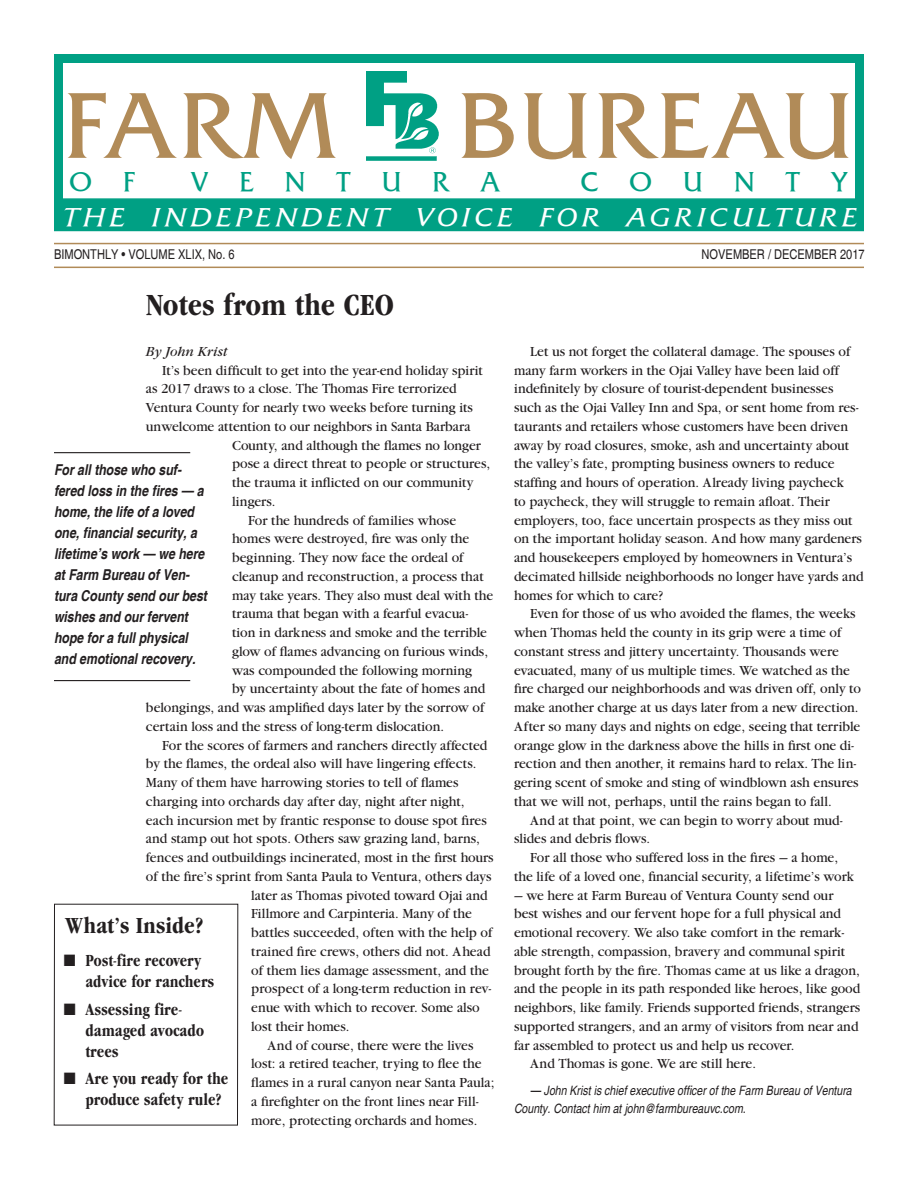
<style>
.page{position:relative;width:918px;height:1188px;background:#fff}
.page>*{position:absolute;margin:0;border:0;box-sizing:border-box;transform-origin:0 0}
.LOGO_TYPE{font:93px "Friz Quadrata TT";letter-spacing:.01em;color:#b18b58;scale:1.05 1}
.Headline{font:30px "Garamond Condensed Bold DTC";color:#231f20}
.LOGO_SUBHEAD{font:27px "Friz Quadrata TT";letter-spacing:1.13em;color:#00a084}
.LOGO_SUB_ITAL{font:25.5px "Friz Quadrata TT Italic";letter-spacing:.135em;color:#fff;scale:1.16 1}
.headline_small{font:22.5px "Garamond Condensed Bold DTC";color:#231f20}
.TOC_Indent{font:16.5px/21px "Garamond Condensed Bold DTC";color:#231f20;scale:.95 1}
.TOC_Indent-2{font:16.5px/21px "Garamond Condensed Bold DTC";color:#231f20;scale:.94 1}
.pull_quote{font:italic 700 condensed 15px/21px "Helvetica";color:#231f20}
.Body_text_9_pt{font:13.5px/18.8px "Garamond Book DTC";color:#231f20;scale:.96 1}
.dateline{font:condensed 13.5px "Helvetica";color:#231f20}
.byline_9_pt{font:13.5px "Garamond Book Italic DTC";color:#231f20;scale:.96 1}
.Body_text_9_pt-2{font:italic condensed 12.9px/18px "Helvetica";color:#231f20}
</style>
<div class="page">
<div style="left:54px;top:904px;width:184px;height:221px;border:1px solid #231f20"></div>
<div style="left:54px;top:54px;width:810px;height:177px;background:#fff;border:9px solid #00a084"></div>
<img style="left:366px;top:71px;width:72px;height:89px">
<div style="left:54px;top:198px;width:810px;height:30px;background:#00a084;border:2px solid #00a084"></div>
<hr style="left:54px;top:243px;width:810px;height:1px;background:#b18b58">
<hr style="left:54px;top:267px;width:810px;height:1px;background:#b18b58">
<hr style="left:54px;top:452px;width:136px;height:1px;background:#231f20">
<hr style="left:54px;top:680px;width:136px;height:1px;background:#231f20">
<p class="LOGO_TYPE" style="left:62px;top:68px;width:264px">FARM</p>
<p class="LOGO_TYPE" style="left:456px;top:68px;width:380px">BUREAU</p>
<p class="LOGO_SUBHEAD" style="left:69px;top:165px;width:68px">O F</p>
<p class="LOGO_SUBHEAD" style="left:191px;top:165px;width:311px">VENTURA</p>
<p class="LOGO_SUBHEAD" style="left:581px;top:165px;width:269px">COUNTY</p>
<p class="LOGO_SUB_ITAL" style="left:62px;top:202px;width:687px">THE INDEPENDENT VOICE FOR AGRICULTURE</p>
<p class="dateline" style="left:54px;top:247px;width:182px">BIMONTHLY • VOLUME XLIX, No. 6</p>
<p class="Headline" style="left:146px;top:288px;width:249px">Notes from the CEO</p>
<p class="dateline" style="left:702px;top:247px;width:165px">NOVEMBER / DECEMBER 2017</p>
<p class="byline_9_pt" style="left:146px;top:344px;width:86px">By John Krist</p>
<p class="Body_text_9_pt" style="left:162px;top:361px;width:336px">It’s been difficult to get into the year-end holiday spirit</p>
<p class="Body_text_9_pt" style="left:146px;top:380px;width:325px">as 2017 draws to a close. The Thomas Fire terrorized</p>
<p class="Body_text_9_pt" style="left:146px;top:398px;width:342px">Ventura County for nearly two weeks before turning its</p>
<p class="Body_text_9_pt" style="left:146px;top:417px;width:340px">unwelcome attention to our neighbors in Santa Barbara</p>
<p class="Body_text_9_pt" style="left:232px;top:436px;width:261px">County, and although the flames no longer</p>
<p class="Body_text_9_pt" style="left:232px;top:455px;width:271px">pose a direct threat to people or structures,</p>
<p class="Body_text_9_pt" style="left:232px;top:473px;width:253px">the trauma it inflicted on our community</p>
<p class="Body_text_9_pt" style="left:232px;top:492px;width:47px">lingers.</p>
<p class="Body_text_9_pt" style="left:248px;top:511px;width:218px">For the hundreds of families whose</p>
<p class="Body_text_9_pt" style="left:232px;top:530px;width:249px">homes were destroyed, fire was only the</p>
<p class="Body_text_9_pt" style="left:232px;top:548px;width:243px">beginning. They now face the ordeal of</p>
<p class="Body_text_9_pt" style="left:232px;top:567px;width:264px">cleanup and reconstruction, a process that</p>
<p class="Body_text_9_pt" style="left:232px;top:586px;width:274px">may take years. They also must deal with the</p>
<p class="Body_text_9_pt" style="left:232px;top:605px;width:248px">trauma that began with a fearful evacua-</p>
<p class="Body_text_9_pt" style="left:232px;top:623px;width:267px">tion in darkness and smoke and the terrible</p>
<p class="Body_text_9_pt" style="left:232px;top:642px;width:268px">glow of flames advancing on furious winds,</p>
<p class="Body_text_9_pt" style="left:232px;top:661px;width:252px">was compounded the following morning</p>
<p class="Body_text_9_pt" style="left:232px;top:680px;width:265px">by uncertainty about the fate of homes and</p>
<p class="Body_text_9_pt" style="left:146px;top:698px;width:354px">belongings, and was amplified days later by the sorrow of</p>
<p class="Body_text_9_pt" style="left:146px;top:717px;width:312px">certain loss and the stress of long-term dislocation.</p>
<p class="Body_text_9_pt" style="left:162px;top:736px;width:340px">For the scores of farmers and ranchers directly affected</p>
<p class="Body_text_9_pt" style="left:146px;top:755px;width:346px">by the flames, the ordeal also will have lingering effects.</p>
<p class="Body_text_9_pt" style="left:146px;top:773px;width:327px">Many of them have harrowing stories to tell of flames</p>
<p class="Body_text_9_pt" style="left:146px;top:792px;width:334px">charging into orchards day after day, night after night,</p>
<p class="Body_text_9_pt" style="left:146px;top:811px;width:356px">each incursion met by frantic response to douse spot fires</p>
<p class="Body_text_9_pt" style="left:146px;top:830px;width:350px">and stamp out hot spots. Others saw grazing land, barns,</p>
<p class="Body_text_9_pt" style="left:146px;top:848px;width:364px">fences and outbuildings incinerated, most in the first hours</p>
<p class="Body_text_9_pt" style="left:146px;top:867px;width:361px">of the fire’s sprint from Santa Paula to Ventura, others days</p>
<p class="Body_text_9_pt" style="left:251px;top:886px;width:248px">later as Thomas pivoted toward Ojai and</p>
<p class="Body_text_9_pt" style="left:251px;top:905px;width:231px">Fillmore and Carpinteria. Many of the</p>
<p class="Body_text_9_pt" style="left:251px;top:923px;width:253px">battles succeeded, often with the help of</p>
<p class="Body_text_9_pt" style="left:251px;top:942px;width:251px">trained fire crews, others did not. Ahead</p>
<p class="Body_text_9_pt" style="left:251px;top:961px;width:249px">of them lies damage assessment, and the</p>
<p class="Body_text_9_pt" style="left:251px;top:980px;width:252px">prospect of a long-term reduction in rev-</p>
<p class="Body_text_9_pt" style="left:251px;top:998px;width:240px">enue with which to recover. Some also</p>
<p class="Body_text_9_pt" style="left:251px;top:1017px;width:104px">lost their homes.</p>
<p class="Body_text_9_pt" style="left:251px;top:1036px;width:255px;text-indent:16px">And of course, there were the lives lost: a retired teacher, trying to flee the flames in a rural canyon near Santa Paula; a firefighter on the front lines near Fill&shy;more, protecting orchards and homes.</p>
<p class="pull_quote" style="left:54px;top:459px;width:155px">For all those who suf&shy;fered loss in the fires — a home, the life of a loved one, financial security, a lifetime’s work — we here at Farm Bureau of Ven&shy;tura County send our best wishes and our fervent hope for a full physical and emotional recovery.</p>
<p class="headline_small" style="left:65px;top:913px;width:140px">What’s Inside?</p>
<p class="TOC_Indent-2" style="left:85px;top:950px;width:139px;text-indent:-22px">■ Post-fire recovery advice for ranchers</p>
<p class="TOC_Indent" style="left:85px;top:999px;width:127px;text-indent:-22px">■ Assessing fire&shy;damaged avocado trees</p>
<p class="TOC_Indent" style="left:85px;top:1068px;width:152px;text-indent:-22px">■ Are you ready for the produce safety rule?</p>
<p class="Body_text_9_pt" style="left:514px;top:342px;width:366px;text-indent:16px">Let us not forget the collateral damage. The spouses of many farm workers in the Ojai Valley have been laid off indefinitely by closure of tourist-dependent businesses such as the Ojai Valley Inn and Spa, or sent home from res&shy;taurants and retailers whose customers have been driven away by road closures, smoke, ash and uncertainty about the valley’s fate, prompting business owners to reduce staffing and hours of operation. Already living paycheck<br>to paycheck, they will struggle to remain afloat. Their employers, too, face uncertain prospects as they miss out on the important holiday season. And how many gardeners and housekeepers employed by homeowners in Ventura’s decimated hillside neighborhoods no longer have yards and homes for which to care?</p>
<p class="Body_text_9_pt" style="left:514px;top:605px;width:363px;text-indent:16px">Even for those of us who avoided the flames, the weeks when Thomas held the county in its grip were a time of constant stress and jittery uncertainty. Thousands were evacuated, many of us multiple times. We watched as the fire charged our neighborhoods and was driven off, only to make another charge at us days later from a new direction.<br>After so many days and nights on edge, seeing that terrible orange glow in the darkness above the hills in first one di&shy;rection and then another, it remains hard to relax. The lin&shy;gering scent of smoke and sting of windblown ash ensures that we will not, perhaps, until the rains began to fall.</p>
<p class="Body_text_9_pt" style="left:514px;top:811px;width:344px;text-indent:16px">And at that point, we can begin to worry about mud&shy;slides and debris flows.</p>
<p class="Body_text_9_pt" style="left:514px;top:848px;width:356px;text-align:center">For all those who suffered loss in the fires — a home,<br>the life of a loved one, financial security, a lifetime’s work</p>
<p class="Body_text_9_pt" style="left:514px;top:886px;width:362px">— we here at Farm Bureau of Ventura County send our best wishes and our fervent hope for a full physical and emotional recovery. We also take comfort in the remark&shy;able strength, compassion, bravery and communal spirit brought forth by the fire. Thomas came at us like a dragon, and the people in its path responded like heroes, like good neighbors, like family. Friends supported friends, strangers supported strangers, and an army of visitors from near and far assembled to protect us and help us recover.</p>
<p class="Body_text_9_pt" style="left:530px;top:1055px;width:237px">And Thomas is gone. We are still here.</p>
<p class="Body_text_9_pt-2" style="left:514px;top:1082px;width:339px;text-indent:16px">— John Krist is chief executive officer of the Farm Bureau of Ventura<br>County. Contact him at john@farmbureauvc.com.</p>
</div>
